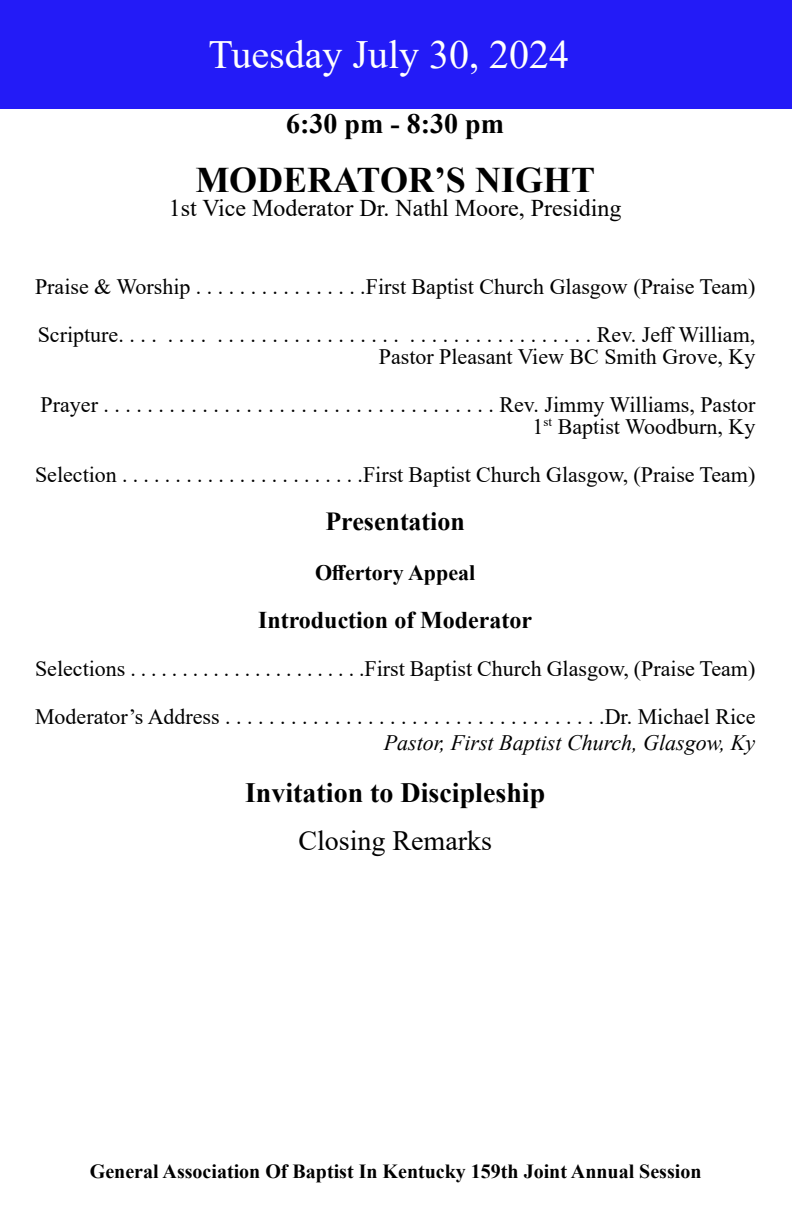
<style>
.page{position:relative;width:792px;height:1224px;background:#fff}
.page>*{position:absolute;margin:0;border:0;box-sizing:border-box;transform-origin:0 0}
.t1{font:40px "Times New Roman";color:#fff}
.t2{font:700 36px "Times New Roman";color:#000}
.t3{font:700 28px "Times New Roman";color:#000}
.t4{font:28px "Times New Roman";color:#000}
.t5{font:700 26px "Times New Roman";color:#000}
.t6{font:24px "Times New Roman";color:#000}
.t7{font:700 24px "Times New Roman";color:#000}
.t8{font:22px/48px "Times New Roman";color:#000}
.t9{font:italic 22px "Times New Roman";color:#000}
.t10{font:700 22px "Times New Roman";color:#000}
.t11{font:700 20px "Times New Roman";color:#000}
</style>
<div class="page">
<div style="left:0;top:0;width:792px;height:109px;background:#231bf7"></div>
<h1 class="t1" style="left:208px;top:40px;width:362px">Tuesday July 30, 2024</h1>
<p class="t3" style="left:286px;top:114px;width:219px">6:30 pm - 8:30 pm</p>
<h2 class="t2" style="left:195px;top:168px;width:401px">MODERATOR’S NIGHT</h2>
<p class="t6" style="left:169px;top:199px;width:454px">1st Vice Moderator Dr. Nathl Moore, Presiding</p>
<p class="t8" style="left:35px;top:264px;width:722px">Praise &amp; Worship . . . . . . . . . . . . . . . .First Baptist Church Glasgow (Praise Team)<br>Scripture. . . . . . . . . . . . . . . . . . . . . . . . . . . . . . . . . . . . . . . . . . Rev. Jeff William,</p>
<p class="t8" style="left:41px;top:334px;width:716px;text-align:right">Pastor Pleasant View BC Smith Grove, Ky<br>Prayer . . . . . . . . . . . . . . . . . . . . . . . . . . . . . . . . . . . . Rev. Jimmy Williams, Pastor</p>
<p class="t8" style="left:35px;top:404px;width:722px;text-align:right">1<sup>st</sup> Baptist Woodburn, Ky<br>Selection . . . . . . . . . . . . . . . . . . . . . . .First Baptist Church Glasgow, (Praise Team)</p>
<p class="t5" style="left:325px;top:512px;width:141px">Presentation</p>
<p class="t10" style="left:315px;top:565px;width:162px">Offertory Appeal</p>
<p class="t7" style="left:258px;top:611px;width:276px">Introduction of Moderator</p>
<p class="t8" style="left:35px;top:646px;width:722px">Selections . . . . . . . . . . . . . . . . . . . . . . .First Baptist Church Glasgow, (Praise Team)<br>Moderator’s Address . . . . . . . . . . . . . . . . . . . . . . . . . . . . . . . . . . .Dr. Michael Rice</p>
<p class="t9" style="left:384px;top:734px;width:373px">Pastor, First Baptist Church, Glasgow, Ky</p>
<p class="t3" style="left:245px;top:783px;width:302px">Invitation to Discipleship</p>
<p class="t4" style="left:298px;top:830px;width:195px">Closing Remarks</p>
<p class="t11" style="left:90px;top:1164px;width:613px">General Association Of Baptist In Kentucky 159th Joint Annual Session</p>
</div>
